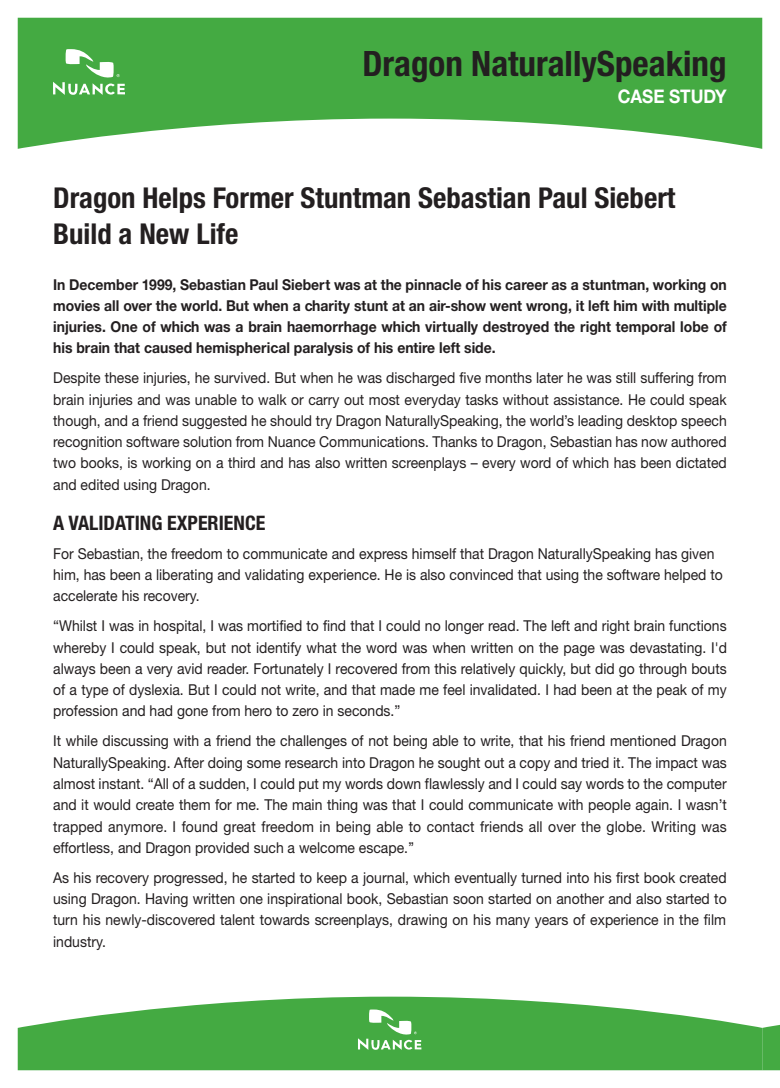
<style>
.page{position:relative;width:780px;height:1088px;background:#fff}
.page>*{position:absolute;margin:0;border:0;box-sizing:border-box;transform-origin:0 0}
.t1{font:700 condensed 35px "Helvetica Neue";color:#231f20}
.t2{font:700 condensed 28.75px/35.9px "Helvetica Neue";color:#231f20}
.t3{font:700 condensed 20px "Helvetica Neue";color:#231f20}
.t4{font:700 18.75px "Helvetica Neue CE";color:#fff;scale:.92 1}
.t5{font:15px/21.2px "Helvetica Neue";color:#231f20;text-align:justify;scale:.93 1}
.t6{font:700 15px/21.2px "Helvetica Neue CE";color:#231f20;text-align:justify;scale:.93 1}
</style>
<div class="page">
<svg style="left:762px;top:1024px;width:18px;height:46px"></svg>
<svg style="left:18px;top:18px;width:744px;height:131px;fill:#44aa42"></svg>
<img style="left:53px;top:49px;width:72px;height:46px">
<svg style="left:18px;top:996px;width:744px;height:74px;background:#60b75f"></svg>
<img style="left:358px;top:1009px;width:63px;height:41px">
<h1 class="t1" style="left:362px;top:34px;width:365px">Dragon NaturallySpeaking</h1>
<p class="t4" style="left:618px;top:90px;width:120px">CASE STUDY</p>
<h2 class="t2" style="left:53px;top:178px;width:623px">Dragon Helps Former Stuntman Sebastian Paul Siebert<br>Build a New Life</h2>
<p class="t6" style="left:53px;top:275px;width:725px">In December 1999, Sebastian Paul Siebert was at the pinnacle of his career as a stuntman, working on movies all over the world. But when a charity stunt at an air-show went wrong, it left him with multiple injuries. One of which was a brain haemorrhage which virtually destroyed the right temporal lobe of his brain that caused hemispherical paralysis of his entire left side.</p>
<p class="t5" style="left:53px;top:366px;width:725px">Despite these injuries, he survived. But when he was discharged five months later he was still suffering from brain injuries and was unable to walk or carry out most everyday tasks without assistance. He could speak though, and a friend suggested he should try Dragon NaturallySpeaking, the world’s leading desktop speech recognition software solution from Nuance Communications. Thanks to Dragon, Sebastian has now authored two books, is working on a third and has also written screenplays – every word of which has been dictated and edited using Dragon.</p>
<h3 class="t3" style="left:53px;top:506px;width:214px">A VALIDATING EXPERIENCE</h3>
<p class="t5" style="left:53px;top:542px;width:721px;text-align:left">For Sebastian, the freedom to communicate and express himself that Dragon NaturallySpeaking has given him, has been a liberating and validating experience. He is also convinced that using the software helped to accelerate his recovery.</p>
<p class="t5" style="left:53px;top:614px;width:726px">“Whilst I was in hospital, I was mortified to find that I could no longer read. The left and right brain functions whereby I could speak, but not identify what the word was when written on the page was devastating. I'd always been a very avid reader. Fortunately I recovered from this relatively quickly, but did go through bouts of a type of dyslexia. But I could not write, and that made me feel invalidated. I had been at the peak of my profession and had gone from hero to zero in seconds.”</p>
<p class="t5" style="left:53px;top:729px;width:725px">It while discussing with a friend the challenges of not being able to write, that his friend mentioned Dragon NaturallySpeaking. After doing some research into Dragon he sought out a copy and tried it. The impact was almost instant. “All of a sudden, I could put my words down flawlessly and I could say words to the computer and it would create them for me. The main thing was that I could communicate with people again. I wasn’t trapped anymore. I found great freedom in being able to contact friends all over the globe. Writing was effortless, and Dragon provided such a welcome escape.’’</p>
<p class="t5" style="left:53px;top:866px;width:725px">As his recovery progressed, he started to keep a journal, which eventually turned into his first book created using Dragon. Having written one inspirational book, Sebastian soon started on another and also started to turn his newly-discovered talent towards screenplays, drawing on his many years of experience in the film industry.</p>
</div>
